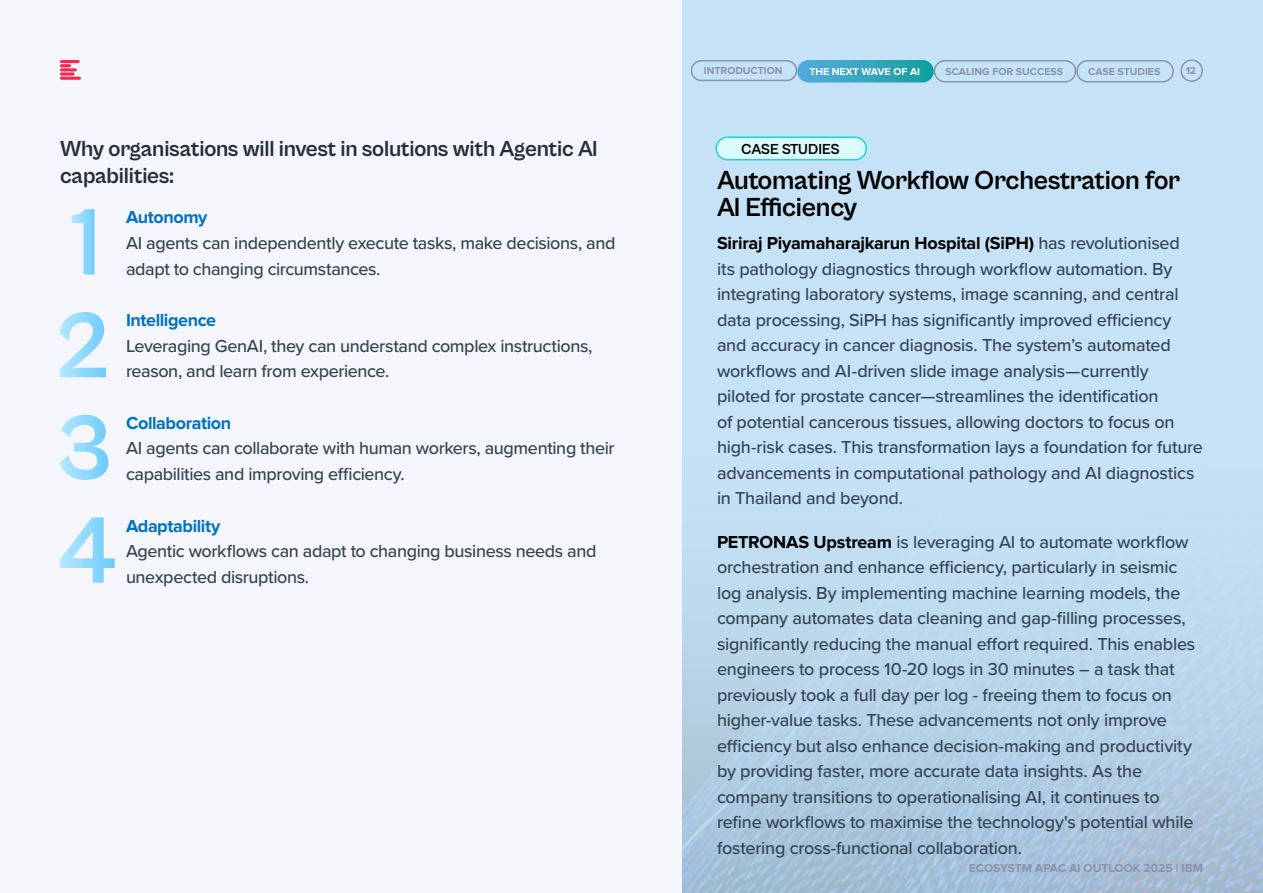
<style>
.page{position:relative;width:1263px;height:893px;background:#f5f6fb}
.page>*{position:absolute;margin:0;border:0;box-sizing:border-box;transform-origin:0 0}
.t1{font:700 27px/27px "Cabinet Grotesk";letter-spacing:-.015em;color:#000101}
.t2{font:700 22.5px/27px "Cabinet Grotesk";letter-spacing:-.01em;color:#282d3c}
.t3{font:500 18px/25.5px "Proxima Nova";letter-spacing:-.015em;color:#364351}
.t4{font:700 18px "Proxima Nova";letter-spacing:-.025em;color:#0072c3}
.t5{font:700 15px "Cabinet Grotesk";letter-spacing:-.025em;color:#000}
.t6{font:700 12px "Proxima Nova";color:#8b93a8}
.t7{font:700 10.5px "Proxima Nova";color:#8b93a8}
.t8{font:700 10.5px "Proxima Nova";color:#fff}
.s1{font-weight:700;color:#000}
</style>
<div class="page">
<svg style="left:60px;top:72px;width:14px;height:4px"></svg>
<hr style="left:60px;top:68px;width:17px;height:3px;background:#ff234d;border-radius:2px">
<svg style="left:60px;top:64px;width:11px;height:3px"></svg>
<hr style="left:60px;top:77px;width:21px;height:3px;background:#ff234d;border-radius:2px">
<hr style="left:60px;top:60px;width:20px;height:3px;background:#ff234d;border-radius:2px">
<svg style="left:72px;top:209px;width:22px;height:65px"></svg>
<svg style="left:60px;top:312px;width:46px;height:65px"></svg>
<svg style="left:60px;top:415px;width:48px;height:65px"></svg>
<svg style="left:60px;top:517px;width:55px;height:66px"></svg>
<svg style="left:682px;top:0;width:581px;height:893px;background:#bedaef"></svg>
<div style="left:716px;top:137px;width:150px;height:23px;background:#dbfbfa;border-radius:11px"></div>
<div style="left:715px;top:137px;width:152px;height:24px;border:2px solid #1ed5d1;border-radius:11px"></div>
<div style="left:691px;top:60px;width:106px;height:21px;border:2px solid #8b93a8;border-radius:10px"></div>
<div style="left:934px;top:60px;width:142px;height:23px;border:2px solid #8b93a8;border-radius:10px"></div>
<div style="left:1076px;top:60px;width:98px;height:23px;border:2px solid #8b93a8;border-radius:10px"></div>
<div style="left:798px;top:61px;width:135px;height:21px;background:linear-gradient(to right,#57abdd,#159f9f);border-radius:10px"></div>
<div style="left:797px;top:60px;width:137px;height:23px;border:2px solid #fff;border-radius:10px"></div>
<div style="left:1180px;top:59px;width:23px;height:23px;border:2px solid #8b93a8;border-radius:50%"></div>
<p class="t2" style="left:60px;top:135px;width:539px">Why organisations will invest in solutions with Agentic AI capabilities:</p>
<p class="t4" style="left:126px;top:207px;width:83px">Autonomy</p>
<p class="t3" style="left:126px;top:230px;width:491px">AI agents can independently execute tasks, make decisions, and adapt to changing circumstances.</p>
<p class="t4" style="left:126px;top:310px;width:92px">Intelligence</p>
<p class="t3" style="left:126px;top:332px;width:468px">Leveraging GenAI, they can understand complex instructions, reason, and learn from experience.</p>
<p class="t4" style="left:126px;top:413px;width:107px">Collaboration</p>
<p class="t3" style="left:126px;top:435px;width:490px">AI agents can collaborate with human workers, augmenting their capabilities and improving efficiency.</p>
<p class="t4" style="left:126px;top:515px;width:96px">Adaptability</p>
<p class="t3" style="left:126px;top:538px;width:472px">Agentic workflows can adapt to changing business needs and unexpected disruptions.</p>
<p class="t7" style="left:704px;top:65px;width:80px">INTRODUCTION</p>
<p class="t8" style="left:809px;top:65px;width:112px">THE NEXT WAVE OF AI</p>
<p class="t7" style="left:945px;top:65px;width:119px">SCALING FOR SUCCESS</p>
<p class="t7" style="left:1088px;top:65px;width:74px">CASE STUDIES</p>
<p class="t7" style="left:1186px;top:65px;width:12px">12</p>
<p class="t5" style="left:741px;top:141px;width:100px">CASE STUDIES</p>
<h1 class="t1" style="left:717px;top:167px;width:465px">Automating Workflow Orchestration for<br>AI Efficiency</h1>
<p class="t3" style="left:717px;top:230px;width:487px"><span class="s1">Siriraj Piyamaharajkarun Hospital (SiPH)</span> has revolutionised<br>its pathology diagnostics through workflow automation. By integrating laboratory systems, image scanning, and central data processing, SiPH has significantly improved efficiency and accuracy in cancer diagnosis. The system’s automated workflows and AI-driven slide image analysis—currently piloted for prostate cancer—streamlines the identification<br>of potential cancerous tissues, allowing doctors to focus on high-risk cases. This transformation lays a foundation for future advancements in computational pathology and AI diagnostics in Thailand and beyond.</p>
<p class="t3" style="left:717px;top:528px;width:480px"><span class="s1">PETRONAS Upstream</span> is leveraging AI to automate workflow orchestration and enhance efficiency, particularly in seismic log analysis. By implementing machine learning models, the company automates data cleaning and gap-filling processes, significantly reducing the manual effort required. This enables engineers to process 10-20 logs in 30 minutes – a task that previously took a full day per log - freeing them to focus on higher-value tasks. These advancements not only improve efficiency but also enhance decision-making and productivity by providing faster, more accurate data insights. As the company transitions to operationalising AI, it continues to refine workflows to maximise the technology's potential while fostering cross-functional collaboration.</p>
<p class="t6" style="left:969px;top:861px;width:236px">ECOSYSTM APAC AI OUTLOOK 2025 | IBM</p>
</div>
